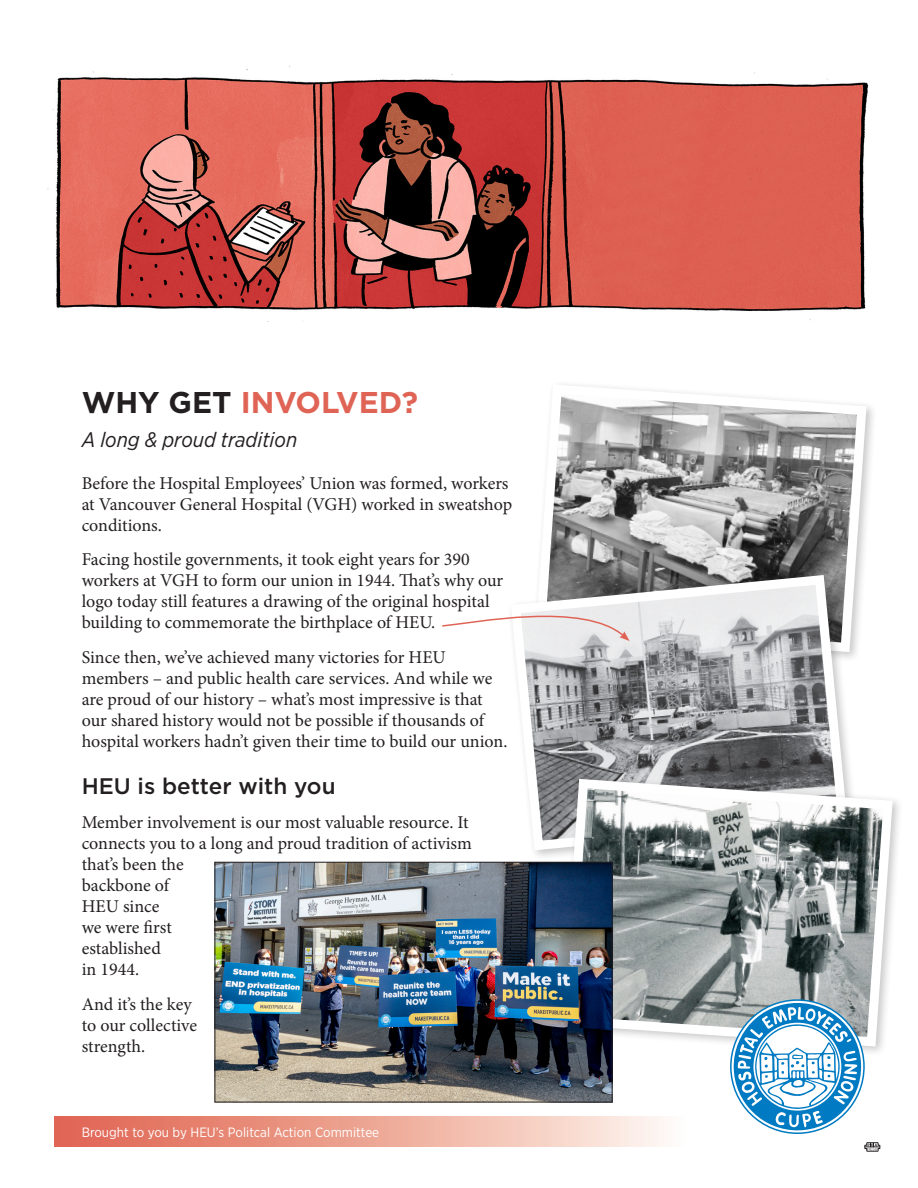
<style>
.page{position:relative;width:918px;height:1188px;background:#fff}
.page>*{position:absolute;margin:0;border:0;box-sizing:border-box;transform-origin:0 0}
.t1{font:700 30px "Gotham";color:#df6456}
.t2{font:500 22.5px "Gotham";color:#231f20}
.t3{font:italic 21px "Gotham Narrow";color:#231f20}
.t4{font:18px/21px "Minion Pro";letter-spacing:-.005em;color:#231f20}
.t5{font:13.5px "Gotham Narrow";color:#fff}
.s1{color:#231f20}
</style>
<div class="page">
<div style="left:54px;top:1117px;width:634px;height:30px;background:linear-gradient(to right,#df5d48,#fef7ef)"></div>
<img style="left:47px;top:66px;width:822px;height:254px">
<svg style="left:865px;top:1143px;width:15px;height:8px"></svg>
<svg style="left:549px;top:384px;width:322px;height:242px"></svg>
<svg style="left:514px;top:570px;width:338px;height:285px"></svg>
<svg style="left:557px;top:774px;width:340px;height:277px"></svg>
<img style="left:217px;top:864px;width:394px;height:236px">
<div style="left:215px;top:862px;width:398px;height:240px;border:1px solid #231f20"></div>
<svg style="left:730px;top:999px;width:135px;height:135px"></svg>
<svg style="left:442px;top:601px;width:188px;height:40px"></svg>
<p class="t1" style="left:82px;top:382px;width:338px"><span class="s1">WHY GET</span> INVOLVED?</p>
<p class="t3" style="left:82px;top:427px;width:217px">A long &amp; proud tradition</p>
<p class="t4" style="left:82px;top:472px;width:432px">Before the Hospital Employees’ Union was formed, workers at Vancouver General Hospital (VGH) worked in sweatshop conditions.</p>
<p class="t4" style="left:82px;top:549px;width:423px">Facing hostile governments, it took eight years for 390 workers at VGH to form our union in 1944. That’s why our logo today still features a drawing of the original hospital building to commemorate the birthplace of HEU.</p>
<p class="t4" style="left:82px;top:646px;width:427px">Since then, we’ve achieved many victories for HEU members – and public health care services. And while we are proud of our history – what’s most impressive is that our shared history would not be possible if thousands of hospital workers hadn’t given their time to build our union.</p>
<p class="t2" style="left:82px;top:771px;width:255px">HEU is better with you</p>
<p class="t4" style="left:82px;top:812px;width:392px">Member involvement is our most valuable resource. It connects you to a long and proud tradition of activism that’s been the<br>backbone of<br>HEU since<br>we were first<br>established<br>in 1944.</p>
<p class="t4" style="left:82px;top:994px;width:117px">And it’s the key to our collective strength.</p>
<p class="t5" style="left:82px;top:1124px;width:299px">Brought to you by HEU’s Politcal Action Committee</p>
</div>
